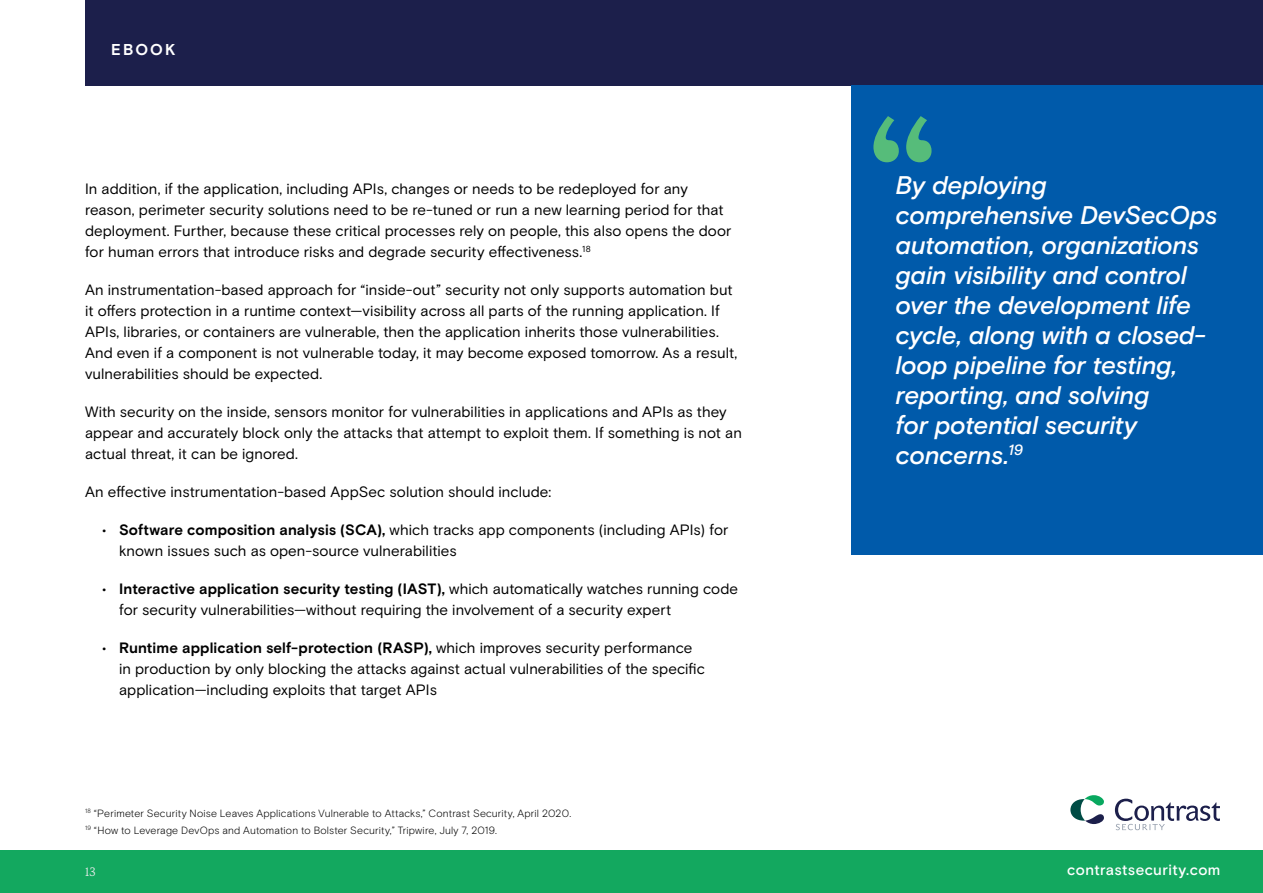
<style>
.page{position:relative;width:1263px;height:893px;background:#fff}
.page>*{position:absolute;margin:0;border:0;box-sizing:border-box;transform-origin:0 0}
.t1{font:italic 500 25.5px/30px "Basis Grotesque Pro";letter-spacing:-.01em;color:#fff}
.t2{font:700 15.75px "Basis Grotesque Pro";letter-spacing:.13em;color:#fff}
.t3{font:15px/21px "Basis Grotesque Pro";letter-spacing:.005em;color:#000}
.t4{font:500 15px "Basis Grotesque Pro";letter-spacing:.025em;color:#fff}
.t5{font:12px "Simula";color:#ebeced}
.t6{font:300 10.5px/16.8px "Basis Grotesque Pro";letter-spacing:.015em;color:#000}
.s1{font-weight:700}
</style>
<div class="page">
<div style="left:86px;top:0;width:1177px;height:85px;background:#1c1f4b"></div>
<div style="left:0;top:850px;width:1263px;height:43px;background:#13a85f"></div>
<svg style="left:1115px;top:799px;width:104px;height:31px"></svg>
<svg style="left:1071px;top:795px;width:33px;height:29px"></svg>
<div style="left:851px;top:85px;width:412px;height:469px;background:#005aaa"></div>
<svg style="left:873px;top:116px;width:58px;height:46px"></svg>
<p class="t2" style="left:111px;top:40px;width:66px">EBOOK</p>
<p class="t3" style="left:85px;top:179px;width:648px">In addition, if the application, including APIs, changes or needs to be redeployed for any reason, perimeter security solutions need to be re-tuned or run a new learning period for that deployment. Further, because these critical processes rely on people, this also opens the door for human errors that introduce risks and degrade security effectiveness.<sup>18</sup></p>
<p class="t3" style="left:85px;top:280px;width:654px">An instrumentation-based approach for “inside-out” security not only supports automation but it offers protection in a runtime context—visibility across all parts of the running application. If APIs, libraries, or containers are vulnerable, then the application inherits those vulnerabilities.<br>And even if a component is not vulnerable today, it may become exposed tomorrow. As a result, vulnerabilities should be expected.</p>
<p class="t3" style="left:85px;top:402px;width:658px">With security on the inside, sensors monitor for vulnerabilities in applications and APIs as they appear and accurately block only the attacks that attempt to exploit them. If something is not an actual threat, it can be ignored.</p>
<p class="t3" style="left:85px;top:482px;width:468px">An effective instrumentation-based AppSec solution should include:</p>
<p class="t3" style="left:119px;top:520px;width:611px;text-indent:-17px">• <span class="s1">Software composition analysis (SCA),</span> which tracks app components (including APIs) for known issues such as open-source vulnerabilities</p>
<p class="t3" style="left:119px;top:579px;width:620px;text-indent:-17px">• <span class="s1">Interactive application security testing (IAST),</span> which automatically watches running code for security vulnerabilities—without requiring the involvement of a security expert</p>
<p class="t3" style="left:119px;top:638px;width:587px;text-indent:-17px">• <span class="s1">Runtime application self-protection (RASP),</span> which improves security performance in production by only blocking the attacks against actual vulnerabilities of the specific application—including exploits that target APIs</p>
<p class="t6" style="left:85px;top:805px;width:488px"><sup>18</sup> “Perimeter Security Noise Leaves Applications Vulnerable to Attacks,” Contrast Security, April 2020.<br><sup>19</sup> “How to Leverage DevOps and Automation to Bolster Security,” Tripwire, July 7, 2019.</p>
<p class="t1" style="left:895px;top:171px;width:323px">By deploying comprehensive DevSecOps automation, organizations gain visibility and control over the development life cycle, along with a closed&shy;loop pipeline for testing, reporting, and solving<br>for potential security concerns.<sup>19</sup></p>
<p class="t5" style="left:85px;top:864px;width:12px">13</p>
<p class="t4" style="left:1067px;top:861px;width:155px">contrastsecurity.com</p>
</div>
